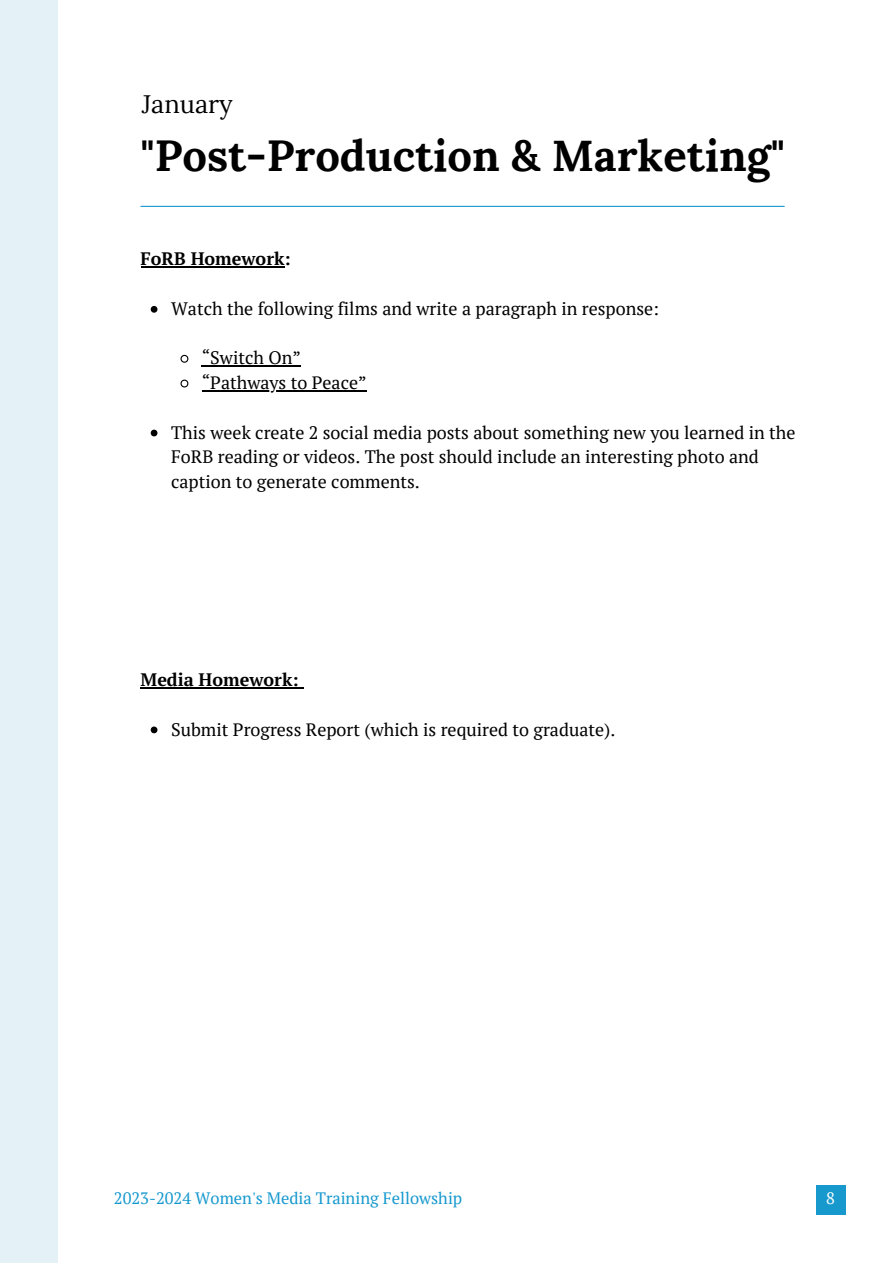
<style>
.page{position:relative;width:893px;height:1264px;background:#fff}
.page>*{position:absolute;margin:0;border:0;box-sizing:border-box;transform-origin:0 0}
.t1{font:700 43.5px "Lora";color:#000}
.t2{font:25.5px "Lora";color:#000}
.t3{font:18px/24.8px "PT Serif";color:#000}
.t4{font:700 18px "PT Serif";color:#000}
.t5{font:16.5px "PT Serif";color:#1799ce}
.t6{font:16.5px "PT Serif";color:#fff}
</style>
<div class="page">
<svg style="left:151px;top:306px;width:6px;height:7px"></svg>
<svg style="left:180px;top:354px;width:9px;height:9px"></svg>
<hr style="left:202px;top:365px;width:99px;height:1px;background:#000">
<svg style="left:180px;top:379px;width:9px;height:9px"></svg>
<hr style="left:202px;top:390px;width:164px;height:1px;background:#000">
<svg style="left:151px;top:429px;width:6px;height:7px"></svg>
<svg style="left:151px;top:726px;width:6px;height:7px"></svg>
<hr style="left:141px;top:266px;width:143px;height:2px;background:#000">
<hr style="left:141px;top:687px;width:157px;height:1px;background:#000">
<div style="left:816px;top:1184px;width:29px;height:30px;background:#1799ce"></div>
<div style="left:0;top:0;width:58px;height:1262px;background:#e4f2f8"></div>
<hr style="left:141px;top:206px;width:643px;height:1px;background:#1799ce">
<p class="t2" style="left:142px;top:87px;width:92px">January</p>
<p class="t1" style="left:141px;top:127px;width:646px">"Post-Production &amp; Marketing"</p>
<p class="t4" style="left:141px;top:247px;width:152px">FoRB Homework:</p>
<p class="t3" style="left:171px;top:296px;width:489px">Watch the following films and write a paragraph in response:</p>
<p class="t3" style="left:202px;top:345px;width:101px">“Switch On”</p>
<p class="t3" style="left:202px;top:370px;width:166px">“Pathways to Peace”</p>
<p class="t3" style="left:171px;top:419px;width:625px">This week create 2 social media posts about something new you learned in the<br>FoRB reading or videos. The post should include an interesting photo and caption to generate comments.</p>
<p class="t4" style="left:141px;top:667px;width:159px">Media Homework:</p>
<p class="t3" style="left:171px;top:716px;width:445px">Submit Progress Report (which is required to graduate).</p>
<p class="t5" style="left:114px;top:1186px;width:350px">2023-2024 Women's Media Training Fellowship</p>
<p class="t6" style="left:826px;top:1186px;width:10px">8</p>
</div>
